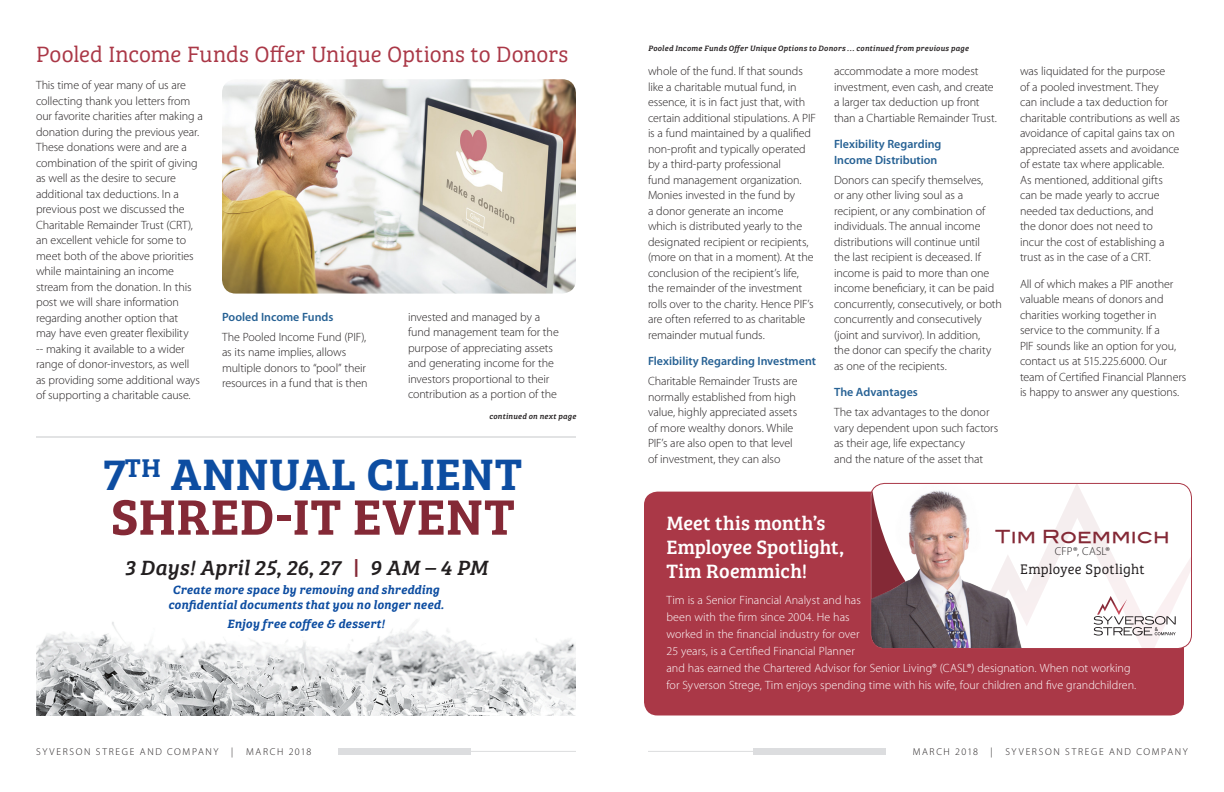
<style>
.page{position:relative;width:1224px;height:792px;background:#fff}
.page>*{position:absolute;margin:0;border:0;box-sizing:border-box;transform-origin:0 0}
.t1{font:51.5px "Bree Serif Sb";letter-spacing:.015em;color:#842936}
.t2{font:45.6px "Bree Serif Sb";letter-spacing:.01em;color:#0d4da1}
.t3{font:23px "Bree Serif Lt";letter-spacing:-.005em;color:#aa3847}
.t4{font:italic 21.4px "Bree Serif";letter-spacing:.01em;color:#231f20}
.t5{font:20px/24px "Bree Serif";letter-spacing:.005em;color:#fff}
.t6{font:18px "Blair Md ITCTT Medium";letter-spacing:.01em;color:#842936}
.t7{font:14.4px "Bree Serif Lt";letter-spacing:.02em;color:#231f20}
.t8{font:italic 12.5px/15.1px "Bree Serif Sb";letter-spacing:.01em;color:#0d4da1;text-align:center}
.Body_Copy{font:300 12px/15.5px "Myriad Pro";letter-spacing:-.005em;color:#231f20}
.Body_Copy-2{font:300 12px/17px "Myriad Pro";color:#fff}
.Body_Copy-3{font:600 12px/15.5px "Myriad Pro";color:#266194}
.t9{font:300 11.5px "Myriad Pro";letter-spacing:.005em;color:#231f20}
.t10{font:300 10px "Myriad Pro";letter-spacing:.165em;color:#231f20}
.t11{font:italic 8px "Bree Serif";letter-spacing:.025em;color:#231f20}
.s1{font-style:normal;color:#842936}
</style>
<div class="page">
<hr style="left:449px;top:751px;width:127px;height:1px;background:#dcdddf">
<div style="left:338px;top:748px;width:133px;height:7px;background:#dcdddf"></div>
<hr style="left:648px;top:751px;width:127px;height:1px;background:#dcdddf">
<div style="left:753px;top:748px;width:133px;height:7px;background:#dcdddf"></div>
<div style="left:644px;top:492px;width:540px;height:224px;background:#aa3847;border-radius:14px"></div>
<svg style="left:1025px;top:484px;width:166px;height:164px;background:#f9f7f8"></svg>
<img style="left:871px;top:484px;width:154px;height:163px">
<div style="left:870px;top:483px;width:322px;height:166px;border:1px solid #aa3847;border-radius:14px"></div>
<img style="left:222px;top:79px;width:354px;height:215px">
<img style="left:36px;top:620px;width:540px;height:96px">
<hr style="left:36px;top:437px;width:540px;height:1px;background:#c7c8ca">
<p class="t3" style="left:36px;top:37px;width:534px">Pooled Income Funds Offer Unique Options to Donors</p>
<p class="Body_Copy" style="left:36px;top:78px;width:168px">This time of year many of us are collecting thank you letters from our favorite charities after making a donation during the previous year.<br>These donations were and are a combination of the spirit of giving as well as the desire to secure additional tax deductions. In a previous post we discussed the<br>Charitable Remainder Trust (CRT), an excellent vehicle for some to meet both of the above priorities while maintaining an income stream from the donation. In this post we will share information regarding another option that<br>may have even greater flexibility<br>-- making it available to a wider range of donor-investors, as well<br>as providing some additional ways of supporting a charitable cause.</p>
<p class="Body_Copy-3" style="left:222px;top:309px;width:113px">Pooled Income Funds</p>
<p class="Body_Copy" style="left:222px;top:329px;width:147px">The Pooled Income Fund (PIF), as its name implies, allows multiple donors to “pool” their resources in a fund that is then</p>
<p class="Body_Copy" style="left:408px;top:309px;width:152px">invested and managed by a fund management team for the purpose of appreciating assets and generating income for the investors proportional to their contribution as a portion of the</p>
<p class="t11" style="left:489px;top:410px;width:88px">continued on next page</p>
<p class="t2" style="left:103px;top:440px;width:421px">7<sup>TH</sup> ANNUAL CLIENT</p>
<p class="t1" style="left:111px;top:478px;width:406px">SHRED-IT EVENT</p>
<p class="t4" style="left:124px;top:551px;width:365px">3 Days! April 25, 26, 27 <span class="s1">|</span> 9 AM – 4 PM</p>
<p class="t8" style="left:168px;top:581px;width:277px">Create more space by removing and shredding confidential documents that you no longer need.</p>
<p class="t8" style="left:227px;top:615px;width:159px">Enjoy free coffee &amp; dessert!</p>
<p class="t11" style="left:648px;top:42px;width:322px">Pooled Income Funds Offer Unique Options to Donors ... continued from previous page</p>
<p class="Body_Copy" style="left:648px;top:64px;width:170px">whole of the fund. If that sounds like a charitable mutual fund, in essence, it is in fact just that, with certain additional stipulations. A PIF is a fund maintained by a qualified non-profit and typically operated by a third-party professional<br>fund management organization.<br>Monies invested in the fund by<br>a donor generate an income<br>which is distributed yearly to the designated recipient or recipients, (more on that in a moment). At the conclusion of the recipient’s life, the remainder of the investment rolls over to the charity. Hence PIF’s are often referred to as charitable remainder mutual funds.</p>
<p class="Body_Copy-3" style="left:648px;top:354px;width:170px">Flexibility Regarding Investment</p>
<p class="Body_Copy" style="left:648px;top:374px;width:151px">Charitable Remainder Trusts are normally established from high value, highly appreciated assets of more wealthy donors. While<br>PIF’s are also open to that level of investment, they can also</p>
<p class="Body_Copy" style="left:834px;top:64px;width:164px">accommodate a more modest investment, even cash, and create a larger tax deduction up front than a Chartiable Remainder Trust.</p>
<p class="Body_Copy-3" style="left:834px;top:137px;width:109px">Flexibility Regarding<br>Income Distribution</p>
<p class="Body_Copy" style="left:834px;top:172px;width:169px">Donors can specify themselves,<br>or any other living soul as a recipient, or any combination of individuals. The annual income distributions will continue until<br>the last recipient is deceased. If income is paid to more than one income beneficiary, it can be paid concurrently, consecutively, or both concurrently and consecutively (joint and survivor). In addition,<br>the donor can specify the charity as one of the recipients.</p>
<p class="Body_Copy-3" style="left:834px;top:384px;width:85px">The Advantages</p>
<p class="Body_Copy" style="left:834px;top:404px;width:166px">The tax advantages to the donor vary dependent upon such factors as their age, life expectancy<br>and the nature of the asset that</p>
<p class="Body_Copy" style="left:1020px;top:64px;width:161px">was liquidated for the purpose<br>of a pooled investment. They<br>can include a tax deduction for charitable contributions as well as avoidance of capital gains tax on appreciated assets and avoidance of estate tax where applicable.<br>As mentioned, additional gifts can be made yearly to accrue needed tax deductions, and<br>the donor does not need to<br>incur the cost of establishing a trust as in the case of a CRT.</p>
<p class="Body_Copy" style="left:1020px;top:276px;width:168px">All of which makes a PIF another valuable means of donors and charities working together in service to the community. If a<br>PIF sounds like an option for you, contact us at 515.225.6000. Our team of Certified Financial Planners is happy to answer any questions.</p>
<p class="t5" style="left:666px;top:509px;width:179px">Meet this month’s<br>Employee Spotlight,<br>Tim Roemmich!</p>
<p class="Body_Copy-2" style="left:666px;top:591px;width:471px">Tim is a Senior Financial Analyst and has<br>been with the firm since 2004. He has<br>worked in the financial industry for over<br>25 years, is a Certified Financial Planner<br>and has earned the Chartered Advisor for Senior Living® (CASL®) designation. When not working for Syverson Strege, Tim enjoys spending time with his wife, four children and five grandchildren.</p>
<p class="t6" style="left:995px;top:522px;width:176px">Tim Roemmich</p>
<p class="t9" style="left:1055px;top:545px;width:57px">CFP®, CASL®</p>
<p class="t7" style="left:1020px;top:559px;width:126px">Employee Spotlight</p>
<p class="t10" style="left:36px;top:746px;width:184px">SYVERSON STREGE AND COMPANY</p>
<p class="t10" style="left:231px;top:746px;width:4px">|</p>
<p class="t10" style="left:246px;top:746px;width:67px">MARCH 2018</p>
<p class="t10" style="left:913px;top:746px;width:67px">MARCH 2018</p>
<p class="t10" style="left:991px;top:746px;width:4px">|</p>
<p class="t10" style="left:1005px;top:746px;width:184px">SYVERSON STREGE AND COMPANY</p>
</div>
